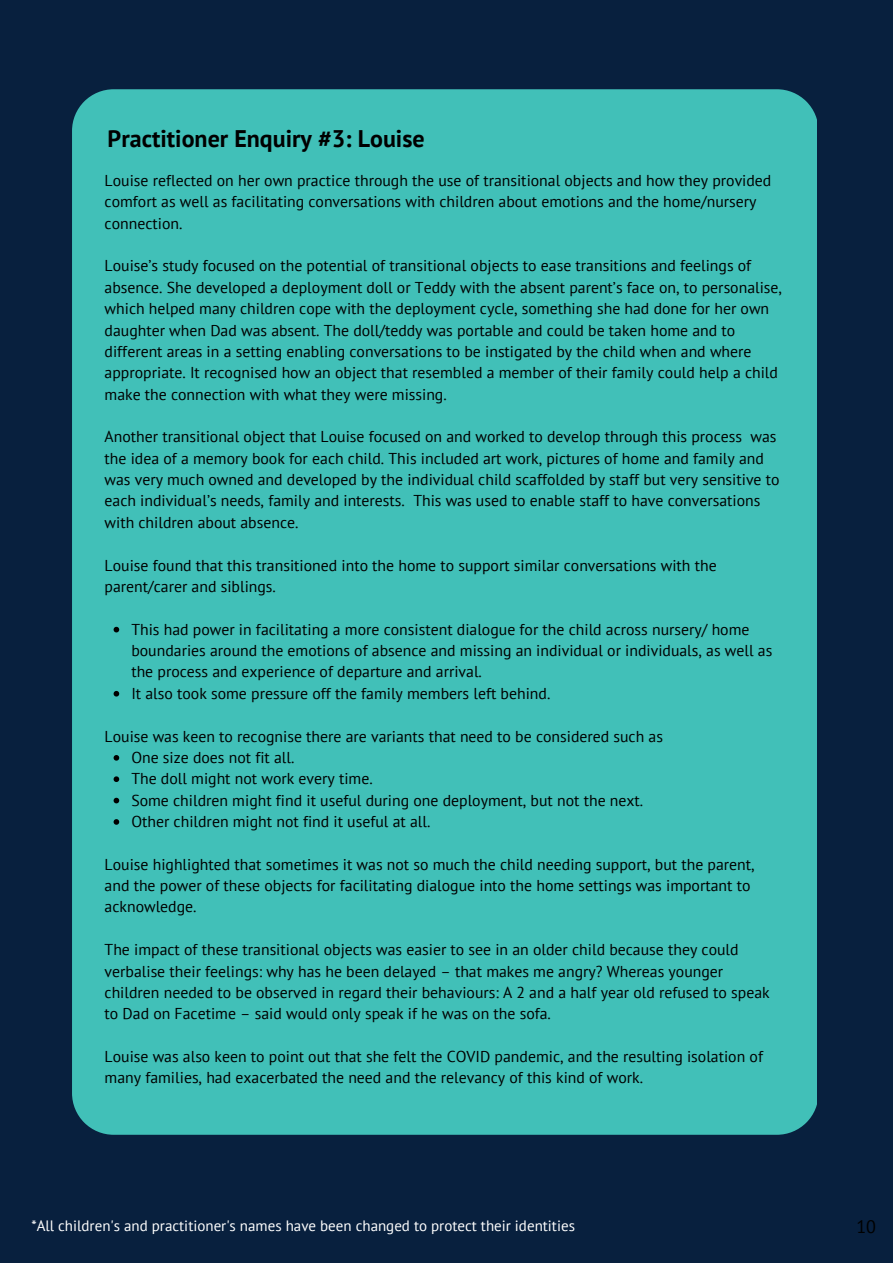
<style>
.page{position:relative;width:893px;height:1264px;background:#fff}
.page>*{position:absolute;margin:0;border:0;box-sizing:border-box;transform-origin:0 0}
.t1{font:700 24px "PT Sans";color:#000}
.t2{font:18px "PT Sans";color:#000}
.t3{font:15.75px/21.3px "PT Sans";color:#000}
.t4{font:15px "PT Sans";color:#fff}
</style>
<div class="page">
<div style="left:0;top:0;width:892px;height:1262px;background:#08203e"></div>
<div style="left:72px;top:89px;width:744px;height:1045px;background:#41c0b8"></div>
<svg style="left:114px;top:627px;width:5px;height:5px"></svg>
<svg style="left:114px;top:691px;width:5px;height:5px"></svg>
<svg style="left:114px;top:755px;width:5px;height:5px"></svg>
<svg style="left:114px;top:776px;width:5px;height:6px"></svg>
<svg style="left:114px;top:797px;width:5px;height:6px"></svg>
<svg style="left:114px;top:819px;width:5px;height:5px"></svg>
<h1 class="t1" style="left:108px;top:122px;width:318px">Practitioner Enquiry #3: Louise</h1>
<p class="t3" style="left:105px;top:169px;width:668px">Louise reflected on her own practice through the use of transitional objects and how they provided comfort as well as facilitating conversations with children about emotions and the home/nursery connection.</p>
<p class="t3" style="left:105px;top:255px;width:679px">Louise’s study focused on the potential of transitional objects to ease transitions and feelings of absence. She developed a deployment doll or Teddy with the absent parent’s face on, to personalise, which helped many children cope with the deployment cycle, something she had done for her own daughter when Dad was absent. The doll/teddy was portable and could be taken home and to different areas in a setting enabling conversations to be instigated by the child when and where appropriate. It recognised how an object that resembled a member of their family could help a child make the connection with what they were missing.</p>
<p class="t3" style="left:105px;top:426px;width:676px">Another transitional object that Louise focused on and worked to develop through this process was the idea of a memory book for each child. This included art work, pictures of home and family and was very much owned and developed by the individual child scaffolded by staff but very sensitive to each individual’s needs, family and interests. This was used to enable staff to have conversations with children about absence.</p>
<p class="t3" style="left:105px;top:554px;width:613px">Louise found that this transitioned into the home to support similar conversations with the parent/carer and siblings.</p>
<p class="t3" style="left:131px;top:618px;width:642px">This had power in facilitating a more consistent dialogue for the child across nursery/ home boundaries around the emotions of absence and missing an individual or individuals, as well as the process and experience of departure and arrival.<br>It also took some pressure off the family members left behind.</p>
<p class="t3" style="left:105px;top:725px;width:560px">Louise was keen to recognise there are variants that need to be considered such as</p>
<p class="t3" style="left:131px;top:746px;width:513px">One size does not fit all.<br>The doll might not work every time.<br>Some children might find it useful during one deployment, but not the next.<br>Other children might not find it useful at all.</p>
<p class="t3" style="left:105px;top:853px;width:651px">Louise highlighted that sometimes it was not so much the child needing support, but the parent, and the power of these objects for facilitating dialogue into the home settings was important to acknowledge.</p>
<p class="t3" style="left:105px;top:938px;width:666px">The impact of these transitional objects was easier to see in an older child because they could verbalise their feelings: why has he been delayed – that makes me angry? Whereas younger children needed to be observed in regard their behaviours: A 2 and a half year old refused to speak to Dad on Facetime – said would only speak if he was on the sofa.</p>
<p class="t3" style="left:105px;top:1045px;width:660px">Louise was also keen to point out that she felt the COVID pandemic, and the resulting isolation of many families, had exacerbated the need and the relevancy of this kind of work.</p>
<p class="t4" style="left:31px;top:1215px;width:545px">*All children's and practitioner's names have been changed to protect their identities</p>
<p class="t2" style="left:856px;top:1214px;width:21px">10</p>
</div>
